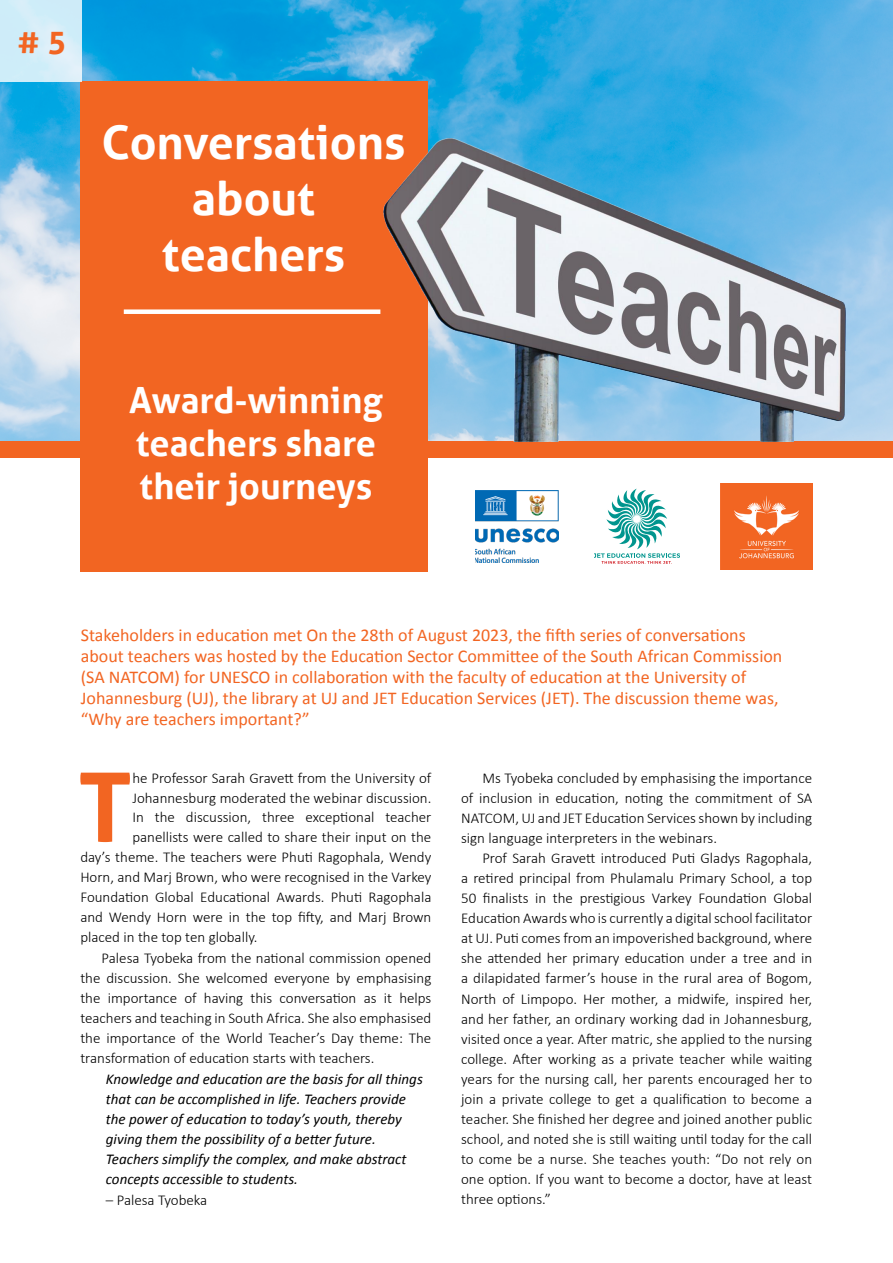
<style>
.page{position:relative;width:893px;height:1263px;background:#fff}
.page>*{position:absolute;margin:0;border:0;box-sizing:border-box;transform-origin:0 0}
.t1{font:700 95.85px "Aller";color:#f26522}
.t2{font:700 46.5px/55.8px "Aller";color:#fff;text-align:center}
.t3{font:700 36px/43.2px "Aller";color:#fff}
.t4{font:700 31.5px "Aller";color:#f26522}
.t5{font:18px/21px "Calibri";color:#f26522}
.t6{font:300 15px/20.1px "Calibri";color:#000;text-align:justify}
.t7{font:italic 15px/20.1px "Calibri";color:#000}
</style>
<div class="page">
<img style="left:0;top:0;width:893px;height:441px">
<div style="left:81px;top:81px;width:347px;height:491px;background:#f26522"></div>
<div style="left:0;top:441px;width:893px;height:17px;background:#f26522"></div>
<img style="left:721px;top:483px;width:91px;height:87px">
<img style="left:475px;top:491px;width:84px;height:71px">
<svg style="left:594px;top:489px;width:85px;height:75px"></svg>
<img style="left:383px;top:139px;width:463px;height:302px">
<div style="left:124px;top:309px;width:256px;height:5px;background:#fff"></div>
<div style="left:0;top:0;width:82px;height:82px;background:linear-gradient(to right,#cdedf9,#d9eef9)"></div>
<h3 class="t4" style="left:17px;top:23px;width:50px"># 5</h3>
<h2 class="t2" style="left:101px;top:115px;width:306px">Conversations about teachers</h2>
<h3 class="t3" style="left:129px;top:378px;width:255px">Award-winning teachers share their journeys</h3>
<p class="t5" style="left:81px;top:624px;width:703px">Stakeholders in education met On the 28th of August 2023, the fifth series of conversations about teachers was hosted by the Education Sector Committee of the South African Commission (SA NATCOM) for UNESCO in collaboration with the faculty of education at the University of Johannesburg (UJ), the library at UJ and JET Education Services (JET). The discussion theme was, “Why are teachers important?”</p>
<h1 class="t1" style="left:78px;top:748px;width:56px">T</h1>
<p class="t6" style="left:132px;top:768px;width:301px">he Professor Sarah Gravett from the University of</p>
<p class="t6" style="left:132px;top:787px;width:301px">Johannesburg moderated the webinar discussion.</p>
<p class="t6" style="left:132px;top:807px;width:301px">In the discussion, three exceptional teacher</p>
<p class="t6" style="left:132px;top:826px;width:301px">panellists were called to share their input on the</p>
<p class="t6" style="left:80px;top:846px;width:353px">day’s theme. The teachers were Phuti Ragophala, Wendy</p>
<p class="t6" style="left:80px;top:867px;width:353px">Horn, and Marj Brown, who were recognised in the Varkey</p>
<p class="t6" style="left:80px;top:887px;width:353px">Foundation Global Educational Awards. Phuti Ragophala</p>
<p class="t6" style="left:80px;top:907px;width:353px">and Wendy Horn were in the top fifty, and Marj Brown</p>
<p class="t6" style="left:80px;top:927px;width:179px">placed in the top ten globally.</p>
<p class="t6" style="left:102px;top:947px;width:331px">Palesa Tyobeka from the national commission opened</p>
<p class="t6" style="left:80px;top:967px;width:353px">the discussion. She welcomed everyone by emphasising</p>
<p class="t6" style="left:80px;top:988px;width:353px">the importance of having this conversation as it helps</p>
<p class="t6" style="left:80px;top:1008px;width:353px">teachers and teaching in South Africa. She also emphasised</p>
<p class="t6" style="left:80px;top:1028px;width:353px">the importance of the World Teacher’s Day theme: The</p>
<p class="t6" style="left:80px;top:1048px;width:296px">transformation of education starts with teachers.</p>
<p class="t7" style="left:106px;top:1068px;width:318px">Knowledge and education are the basis for all things that can be accomplished in life. Teachers provide the power of education to today’s youth, thereby giving them the possibility of a better future.<br>Teachers simplify the complex, and make abstract concepts accessible to students.</p>
<p class="t6" style="left:106px;top:1189px;width:103px">– Palesa Tyobeka</p>
<p class="t6" style="left:461px;top:768px;width:353px;text-indent:21px">Ms Tyobeka concluded by emphasising the importance of inclusion in education, noting the commitment of SA NATCOM, UJ and JET Education Services shown by including sign language interpreters in the webinars.</p>
<p class="t6" style="left:461px;top:848px;width:353px;text-indent:21px">Prof Sarah Gravett introduced Puti Gladys Ragophala, a retired principal from Phulamalu Primary School, a top 50 finalists in the prestigious Varkey Foundation Global Education Awards who is currently a digital school facilitator at UJ. Puti comes from an impoverished background, where she attended her primary education under a tree and in a dilapidated farmer’s house in the rural area of Bogom, North of Limpopo. Her mother, a midwife, inspired her, and her father, an ordinary working dad in Johannesburg, visited once a year. After matric, she applied to the nursing college. After working as a private teacher while waiting years for the nursing call, her parents encouraged her to join a private college to get a qualification to become a teacher. She finished her degree and joined another public school, and noted she is still waiting until today for the call to come be a nurse. She teaches youth: “Do not rely on one option. If you want to become a doctor, have at least three options.”</p>
</div>
